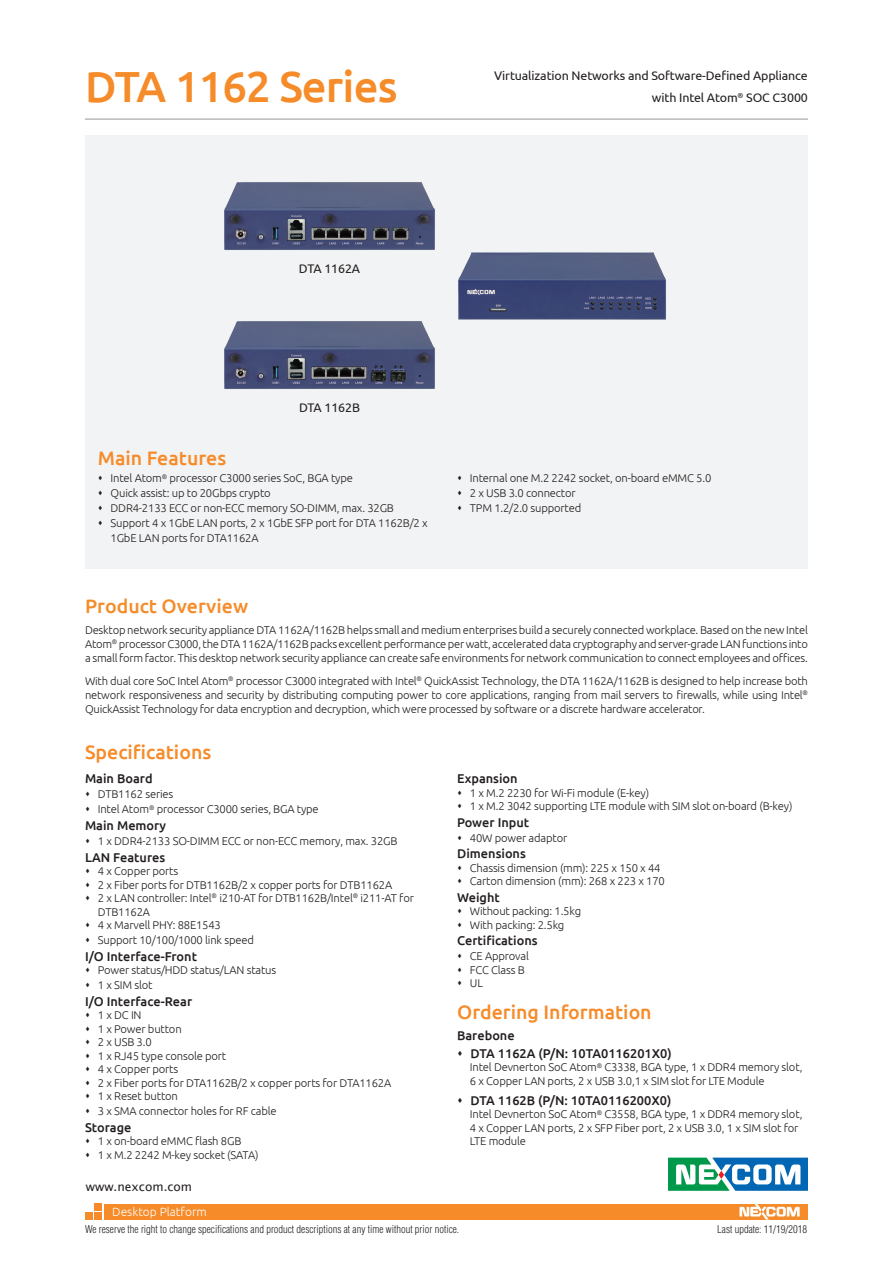
<style>
.page{position:relative;width:893px;height:1263px;background:#fff}
.page>*{position:absolute;margin:0;border:0;box-sizing:border-box;transform-origin:0 0}
.model_name{font:500 43.5px "Ubuntu";letter-spacing:-.02em;color:#f68b29}
.t1{font:500 19.5px "Ubuntu";color:#f68b29}
.item{font:500 12.75px "Ubuntu";color:#231f20}
.model_describe{font:12.45px/22.5px "Ubuntu";letter-spacing:-.01em;color:#231f20;text-align:right}
.t2{font:300 12px "Ubuntu";color:#fff}
.t3{font:12px "Lucida Sans Unicode";color:#231f20}
.product_overview{font:300 11.25px/14.2px "Ubuntu";letter-spacing:-.015em;color:#231f20}
.order_info{font:300 11.25px/13.5px "Ubuntu";letter-spacing:-.015em;color:#231f20}
.t4{font:300 condensed 10.5px "Helvetica";color:#231f20}
</style>
<div class="page">
<div style="left:85px;top:136px;width:723px;height:433px;background:#f2f3f4"></div>
<div style="left:104px;top:1204px;width:704px;height:15px;background:#f68b29"></div>
<div style="left:94px;top:1203px;width:7px;height:7px;background:#f68b29"></div>
<div style="left:94px;top:1213px;width:7px;height:7px;background:#f68b29"></div>
<div style="left:85px;top:1213px;width:7px;height:7px;background:#f68b29"></div>
<svg style="left:739px;top:1204px;width:61px;height:15px"></svg>
<hr style="left:85px;top:119px;width:723px;height:1px;background:#939598">
<img style="left:224px;top:182px;width:211px;height:68px">
<img style="left:224px;top:321px;width:211px;height:68px">
<img style="left:458px;top:252px;width:208px;height:68px">
<svg style="left:668px;top:1157px;width:140px;height:34px"></svg>
<p class="model_name" style="left:85px;top:59px;width:314px">DTA 1162 Series</p>
<p class="model_describe" style="left:494px;top:63px;width:315px">Virtualization Networks and Software-Defined Appliance with Intel Atom<sup>®</sup> SOC C3000</p>
<p class="model_describe" style="left:299px;top:257px;width:63px">DTA 1162A</p>
<h2 class="t1" style="left:98px;top:446px;width:130px">Main Features</h2>
<p class="model_describe" style="left:299px;top:396px;width:63px">DTA 1162B</p>
<p class="product_overview" style="left:111px;top:471px;width:244px">Intel Atom<sup>®</sup> processor C3000 series SoC, BGA type</p>
<p class="product_overview" style="left:111px;top:486px;width:162px">Quick assist: up to 20Gbps crypto</p>
<p class="product_overview" style="left:111px;top:501px;width:285px">DDR4-2133 ECC or non-ECC memory SO-DIMM, max. 32GB</p>
<p class="product_overview" style="left:111px;top:516px;width:319px;line-height:15px">Support 4 x 1GbE LAN ports, 2 x 1GbE SFP port for DTA 1162B/2 x<br>1GbE LAN ports for DTA1162A</p>
<p class="product_overview" style="left:470px;top:471px;width:243px">Internal one M.2 2242 socket, on-board eMMC 5.0</p>
<p class="product_overview" style="left:470px;top:486px;width:107px">2 x USB 3.0 connector</p>
<p class="product_overview" style="left:470px;top:501px;width:113px">TPM 1.2/2.0 supported</p>
<p class="t1" style="left:85px;top:594px;width:165px">Product Overview</p>
<p class="product_overview" style="left:85px;top:622px;width:724px;text-align:justify">Desktop network security appliance DTA 1162A/1162B helps small and medium enterprises build a securely connected workplace. Based on the new Intel Atom<sup>®</sup> processor C3000, the DTA 1162A/1162B packs excellent performance per watt, accelerated data cryptography and server-grade LAN functions into a small form factor. This desktop network security appliance can create safe environments for network communication to connect employees and offices.</p>
<p class="product_overview" style="left:85px;top:673px;width:724px;text-align:justify">With dual core SoC Intel Atom<sup>®</sup> processor C3000 integrated with Intel<sup>®</sup> QuickAssist Technology, the DTA 1162A/1162B is designed to help increase both network responsiveness and security by distributing computing power to core applications, ranging from mail servers to firewalls, while using Intel<sup>® </sup>QuickAssist Technology for data encryption and decryption, which were processed by software or a discrete hardware accelerator.</p>
<p class="t1" style="left:85px;top:740px;width:128px">Specifications</p>
<p class="item" style="left:85px;top:771px;width:69px">Main Board</p>
<p class="product_overview" style="left:98px;top:787px;width:77px">DTB1162 series</p>
<p class="product_overview" style="left:98px;top:802px;width:223px">Intel Atom<sup>®</sup> processor C3000 series, BGA type</p>
<p class="item" style="left:85px;top:817px;width:83px">Main Memory</p>
<p class="product_overview" style="left:98px;top:833px;width:301px">1 x DDR4-2133 SO-DIMM ECC or non-ECC memory, max. 32GB</p>
<p class="item" style="left:85px;top:849px;width:82px">LAN Features</p>
<p class="product_overview" style="left:98px;top:863px;width:82px">4 x Copper ports</p>
<p class="product_overview" style="left:98px;top:877px;width:296px">2 x Fiber ports for DTB1162B/2 x copper ports for DTB1162A</p>
<p class="product_overview" style="left:98px;top:891px;width:318px;line-height:13.5px">2 x LAN controller: Intel<sup>®</sup> i210-AT for DTB1162B/Intel<sup>®</sup> i211-AT for<br>DTB1162A</p>
<p class="product_overview" style="left:98px;top:917px;width:125px">4 x Marvell PHY: 88E1543</p>
<p class="product_overview" style="left:98px;top:932px;width:158px">Support 10/100/1000 link speed</p>
<p class="item" style="left:85px;top:948px;width:113px">I/O Interface-Front</p>
<p class="product_overview" style="left:98px;top:962px;width:180px">Power status/HDD status/LAN status</p>
<p class="product_overview" style="left:98px;top:977px;width:56px">1 x SIM slot</p>
<p class="item" style="left:85px;top:993px;width:109px">I/O Interface-Rear</p>
<p class="product_overview" style="left:98px;top:1007px;width:45px">1 x DC IN</p>
<p class="product_overview" style="left:98px;top:1021px;width:85px">1 x Power button</p>
<p class="product_overview" style="left:98px;top:1034px;width:55px">2 x USB 3.0</p>
<p class="product_overview" style="left:98px;top:1048px;width:130px">1 x RJ45 type console port</p>
<p class="product_overview" style="left:98px;top:1061px;width:82px">4 x Copper ports</p>
<p class="product_overview" style="left:98px;top:1075px;width:295px">2 x Fiber ports for DTA1162B/2 x copper ports for DTA1162A</p>
<p class="product_overview" style="left:98px;top:1088px;width:82px">1 x Reset button</p>
<p class="product_overview" style="left:98px;top:1103px;width:180px">3 x SMA connector holes for RF cable</p>
<p class="item" style="left:85px;top:1119px;width:48px">Storage</p>
<p class="product_overview" style="left:98px;top:1133px;width:145px">1 x on-board eMMC flash 8GB</p>
<p class="product_overview" style="left:98px;top:1147px;width:162px">1 x M.2 2242 M-key socket (SATA)</p>
<p class="item" style="left:457px;top:771px;width:62px">Expansion</p>
<p class="product_overview" style="left:470px;top:785px;width:181px">1 x M.2 2230 for Wi-Fi module (E-key)</p>
<p class="product_overview" style="left:470px;top:799px;width:324px">1 x M.2 3042 supporting LTE module with SIM slot on-board (B-key)</p>
<p class="item" style="left:457px;top:814px;width:74px">Power Input</p>
<p class="product_overview" style="left:470px;top:830px;width:99px">40W power adaptor</p>
<p class="item" style="left:457px;top:846px;width:70px">Dimensions</p>
<p class="product_overview" style="left:470px;top:860px;width:192px">Chassis dimension (mm): 225 x 150 x 44</p>
<p class="product_overview" style="left:470px;top:874px;width:197px">Carton dimension (mm): 268 x 223 x 170</p>
<p class="item" style="left:457px;top:889px;width:44px">Weight</p>
<p class="product_overview" style="left:470px;top:904px;width:113px">Without packing: 1.5kg</p>
<p class="product_overview" style="left:470px;top:917px;width:96px">With packing: 2.5kg</p>
<p class="item" style="left:457px;top:933px;width:82px">Certifications</p>
<p class="product_overview" style="left:470px;top:949px;width:61px">CE Approval</p>
<p class="product_overview" style="left:470px;top:962px;width:57px">FCC Class B</p>
<p class="product_overview" style="left:470px;top:976px;width:15px">UL</p>
<p class="t1" style="left:457px;top:999px;width:196px">Ordering Information</p>
<p class="item" style="left:457px;top:1027px;width:59px">Barebone</p>
<p class="item" style="left:471px;top:1045px;width:203px">DTA 1162A (P/N: 10TA0116201X0)</p>
<p class="order_info" style="left:470px;top:1060px;width:334px">Intel Devnerton SoC Atom<sup>®</sup> C3338, BGA type, 1 x DDR4 memory slot,<br>6 x Copper LAN ports, 2 x USB 3.0,1 x SIM slot for LTE Module</p>
<p class="item" style="left:471px;top:1092px;width:202px">DTA 1162B (P/N: 10TA0116200X0)</p>
<p class="order_info" style="left:470px;top:1107px;width:334px">Intel Devnerton SoC Atom<sup>®</sup> C3558, BGA type, 1 x DDR4 memory slot,<br>4 x Copper LAN ports, 2 x SFP Fiber port, 2 x USB 3.0, 1 x SIM slot for<br>LTE module</p>
<p class="t3" style="left:86px;top:1177px;width:108px">www.nexcom.com</p>
<p class="t4" style="left:85px;top:1222px;width:376px">We reserve the right to change specifications and product descriptions at any time without prior notice.</p>
<p class="t4" style="left:717px;top:1222px;width:91px">Last update: 11/19/2018</p>
<p class="t2" style="left:112px;top:1204px;width:96px">Desktop Platform</p>
</div>
